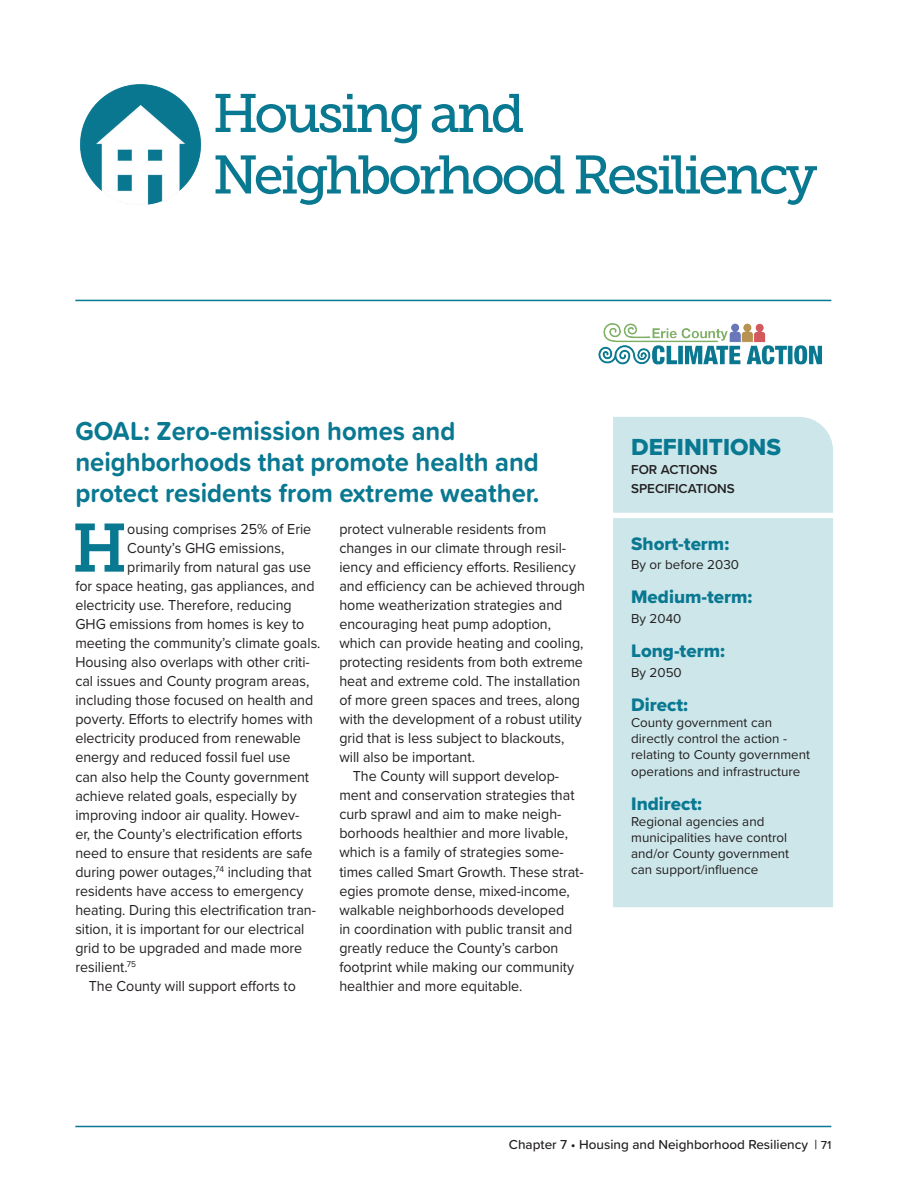
<style>
.page{position:relative;width:918px;height:1188px;background:#fff}
.page>*{position:absolute;margin:0;border:0;box-sizing:border-box;transform-origin:0 0}
.t1{font:67.8px "Museo Slab 700";color:#097891;scale:.95 1}
.t2{font:54px/61.5px "Museo Slab 500";letter-spacing:-.06em;color:#097891}
.t3{font:700 27px/31px "Proxima Soft";color:#097891;scale:.95 1}
.t4{font:24.15px "Proxima Nova Extrabld";color:#097891}
.t5{font:18.75px "Proxima Nova Extrabld";color:#097891}
.t6{font:15px "Proxima Nova";color:#231f20;scale:.95 1}
.t7{font:500 13.5px "Proxima Soft";color:#231f20}
.t8{font:13.35px/16px "Proxima Nova";color:#231f20}
.t9{font:600 13.35px/19.4px "Proxima Nova";color:#231f20}
.s1{font-size:12px}
</style>
<div class="page">
<hr style="left:75px;top:1126px;width:756px;height:1px;background:#097891">
<div style="left:613px;top:417px;width:220px;height:490px;background:#cce6ea"></div>
<img style="left:598px;top:323px;width:224px;height:42px">
<hr style="left:75px;top:300px;width:756px;height:1px;background:#097891">
<div style="left:609px;top:513px;width:251px;height:5px;background:#fff"></div>
<img style="left:80px;top:84px;width:122px;height:121px">
<h2 class="t2" style="left:213px;top:83px;width:606px">Housing and<br>Neighborhood Resiliency</h2>
<h3 class="t3" style="left:75px;top:414px;width:490px">GOAL: Zero-emission homes and neighborhoods that promote health and protect residents from extreme weather.</h3>
<h1 class="t1" style="left:72px;top:510px;width:59px">H</h1>
<p class="t6" style="left:127px;top:518px;width:195px">ousing comprises 25% of Erie</p>
<p class="t6" style="left:339px;top:518px;width:219px">protect vulnerable residents from</p>
<p class="t6" style="left:339px;top:537px;width:240px">changes in our climate through resil-</p>
<p class="t6" style="left:339px;top:556px;width:250px">iency and efficiency efforts. Resiliency</p>
<p class="t6" style="left:339px;top:575px;width:260px">and efficiency can be achieved through</p>
<p class="t6" style="left:339px;top:594px;width:236px">home weatherization strategies and</p>
<p class="t6" style="left:339px;top:613px;width:224px">encouraging heat pump adoption,</p>
<p class="t6" style="left:339px;top:632px;width:258px">which can provide heating and cooling,</p>
<p class="t6" style="left:339px;top:651px;width:258px">protecting residents from both extreme</p>
<p class="t6" style="left:339px;top:670px;width:255px">heat and extreme cold. The installation</p>
<p class="t6" style="left:339px;top:689px;width:255px">of more green spaces and trees, along</p>
<p class="t6" style="left:339px;top:708px;width:257px">with the development of a robust utility</p>
<p class="t6" style="left:339px;top:727px;width:238px">grid that is less subject to blackouts,</p>
<p class="t6" style="left:339px;top:746px;width:144px">will also be important.</p>
<p class="t6" style="left:353px;top:765px;width:219px">The County will support develop-</p>
<p class="t6" style="left:339px;top:784px;width:249px">ment and conservation strategies that</p>
<p class="t6" style="left:339px;top:803px;width:235px">curb sprawl and aim to make neigh-</p>
<p class="t6" style="left:339px;top:822px;width:242px">borhoods healthier and more livable,</p>
<p class="t6" style="left:339px;top:841px;width:238px">which is a family of strategies some-</p>
<p class="t6" style="left:339px;top:860px;width:259px">times called Smart Growth. These strat-</p>
<p class="t6" style="left:339px;top:879px;width:244px">egies promote dense, mixed-income,</p>
<p class="t6" style="left:339px;top:898px;width:238px">walkable neighborhoods developed</p>
<p class="t6" style="left:339px;top:917px;width:247px">in coordination with public transit and</p>
<p class="t6" style="left:339px;top:936px;width:232px">greatly reduce the County’s carbon</p>
<p class="t6" style="left:339px;top:955px;width:249px">footprint while making our community</p>
<p class="t6" style="left:339px;top:974px;width:194px">healthier and more equitable.</p>
<p class="t6" style="left:127px;top:537px;width:167px">County’s GHG emissions,</p>
<p class="t6" style="left:127px;top:555px;width:195px">primarily from natural gas use</p>
<p class="t6" style="left:75px;top:575px;width:253px">for space heating, gas appliances, and</p>
<p class="t6" style="left:75px;top:594px;width:229px">electricity use. Therefore, reducing</p>
<p class="t6" style="left:75px;top:613px;width:243px">GHG emissions from homes is key to</p>
<p class="t6" style="left:75px;top:632px;width:260px">meeting the community’s climate goals.</p>
<p class="t6" style="left:75px;top:651px;width:248px">Housing also overlaps with other criti-</p>
<p class="t6" style="left:75px;top:670px;width:248px">cal issues and County program areas,</p>
<p class="t6" style="left:75px;top:689px;width:252px">including those focused on health and</p>
<p class="t6" style="left:75px;top:708px;width:252px">poverty. Efforts to electrify homes with</p>
<p class="t6" style="left:75px;top:727px;width:239px">electricity produced from renewable</p>
<p class="t6" style="left:75px;top:746px;width:228px">energy and reduced fossil fuel use</p>
<p class="t6" style="left:75px;top:765px;width:248px">can also help the County government</p>
<p class="t6" style="left:75px;top:784px;width:235px">achieve related goals, especially by</p>
<p class="t6" style="left:75px;top:804px;width:237px">improving indoor air quality. Howev-</p>
<p class="t6" style="left:75px;top:823px;width:241px">er, the County’s electrification efforts</p>
<p class="t6" style="left:75px;top:842px;width:251px">need to ensure that residents are safe</p>
<p class="t6" style="left:75px;top:861px;width:250px">during power outages,<sup>74</sup> including that</p>
<p class="t6" style="left:75px;top:880px;width:242px">residents have access to emergency</p>
<p class="t6" style="left:75px;top:899px;width:255px">heating. During this electrification tran-</p>
<p class="t6" style="left:75px;top:918px;width:243px">sition, it is important for our electrical</p>
<p class="t6" style="left:75px;top:937px;width:240px">grid to be upgraded and made more</p>
<p class="t6" style="left:75px;top:956px;width:65px">resilient.<sup>75</sup></p>
<p class="t6" style="left:89px;top:975px;width:220px">The County will support efforts to</p>
<h3 class="t4" style="left:631px;top:429px;width:151px">DEFINITIONS</h3>
<p class="t9" style="left:631px;top:460px;width:105px">FOR ACTIONS<br>SPECIFICATIONS</p>
<p class="t5" style="left:631px;top:529px;width:100px">Short-term:</p>
<p class="t8" style="left:631px;top:556px;width:109px">By or before 2030</p>
<p class="t5" style="left:631px;top:583px;width:123px">Medium-term:</p>
<p class="t8" style="left:631px;top:610px;width:52px">By 2040</p>
<p class="t5" style="left:631px;top:637px;width:95px">Long-term:</p>
<p class="t8" style="left:631px;top:664px;width:52px">By 2050</p>
<p class="t5" style="left:631px;top:691px;width:58px">Direct:</p>
<p class="t8" style="left:631px;top:714px;width:180px">County government can directly control the action - relating to County government operations and infrastructure</p>
<p class="t5" style="left:631px;top:790px;width:72px">Indirect:</p>
<p class="t8" style="left:631px;top:813px;width:160px">Regional agencies and municipalities have control and/or County government can support/influence</p>
<p class="t7" style="left:509px;top:1134px;width:324px">Chapter 7 • Housing and Neighborhood Resiliency | <span class="s1">71</span></p>
</div>
